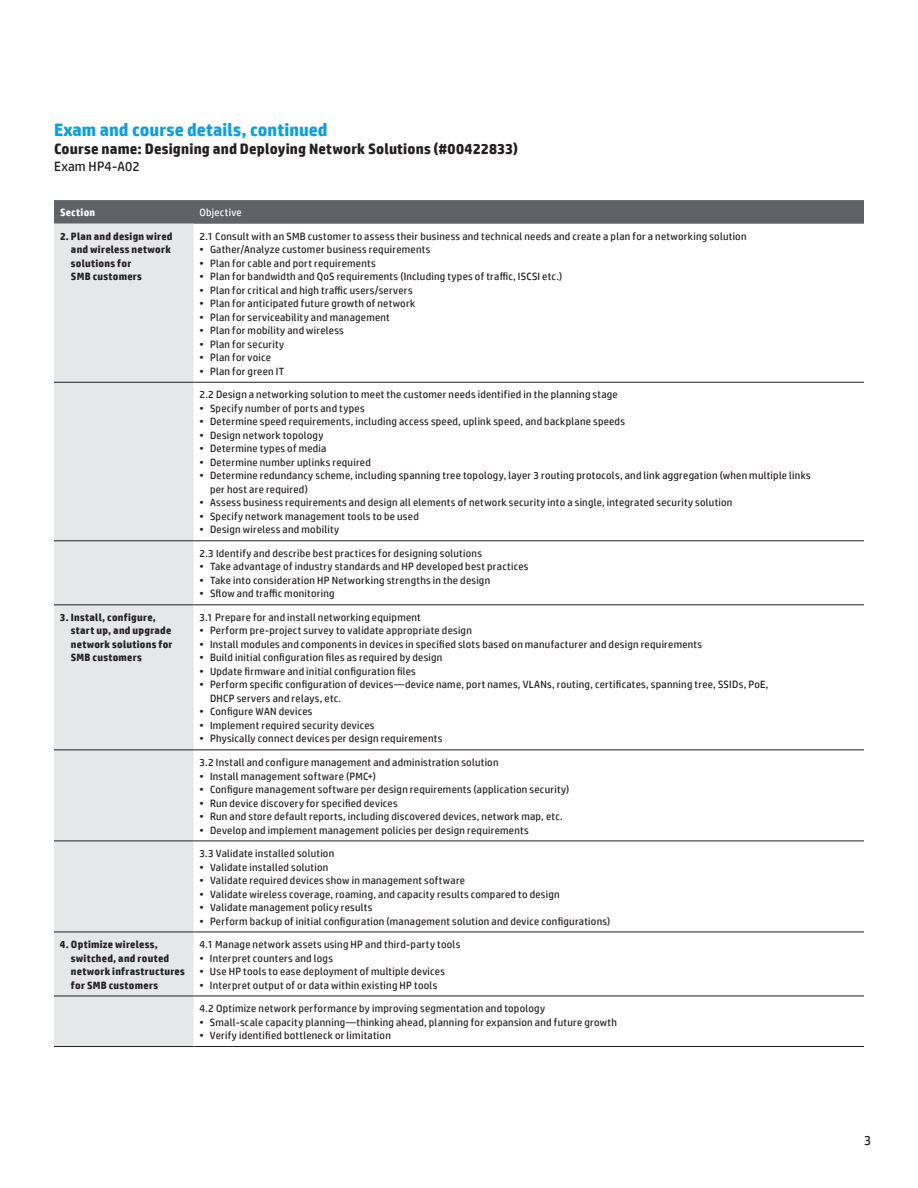
<style>
.page{position:relative;width:918px;height:1188px;background:#fff}
.page>*{position:absolute;margin:0;border:0;box-sizing:border-box;transform-origin:0 0}
.t1{font:700 18px "HP Simplified";letter-spacing:.005em;color:#0ca0dd}
.t2{font:700 15px "HP Simplified";letter-spacing:.01em;color:#231f20}
.t3{font:13.5px "HP Simplified";letter-spacing:.015em;color:#231f20}
.t4{font:10.5px/13.5px "HP Simplified";letter-spacing:.025em;color:#231f20}
.t5{font:700 10.5px/13.5px "HP Simplified";letter-spacing:.025em;color:#231f20}
.t6{font:10.5px "HP Simplified";letter-spacing:.025em;color:#fff}
.t7{font:700 10.5px "HP Simplified";letter-spacing:.025em;color:#fff}
</style>
<div class="page">
<svg style="left:54px;top:200px;width:810px;height:24px"></svg>
<div style="left:54px;top:224px;width:140px;height:822px;background:#e6e7e9"></div>
<hr style="left:54px;top:382px;width:140px;height:1px;background:#231f20">
<hr style="left:194px;top:382px;width:670px;height:1px;background:#231f20">
<hr style="left:54px;top:541px;width:140px;height:1px;background:#231f20">
<hr style="left:194px;top:541px;width:670px;height:1px;background:#231f20">
<hr style="left:54px;top:605px;width:140px;height:1px;background:#231f20">
<hr style="left:194px;top:605px;width:670px;height:1px;background:#231f20">
<hr style="left:54px;top:750px;width:140px;height:1px;background:#231f20">
<hr style="left:194px;top:750px;width:670px;height:1px;background:#231f20">
<hr style="left:54px;top:841px;width:140px;height:1px;background:#231f20">
<hr style="left:194px;top:841px;width:670px;height:1px;background:#231f20">
<hr style="left:54px;top:932px;width:140px;height:1px;background:#231f20">
<hr style="left:194px;top:932px;width:670px;height:1px;background:#231f20">
<hr style="left:54px;top:996px;width:140px;height:1px;background:#231f20">
<hr style="left:194px;top:996px;width:670px;height:1px;background:#231f20">
<hr style="left:54px;top:1046px;width:140px;height:1px;background:#231f20">
<hr style="left:194px;top:1046px;width:670px;height:1px;background:#231f20">
<h1 class="t1" style="left:54px;top:119px;width:275px">Exam and course details, continued</h1>
<h2 class="t2" style="left:54px;top:140px;width:466px">Course name: Designing and Deploying Network Solutions (#00422833)</h2>
<p class="t3" style="left:54px;top:158px;width:87px">Exam HP4-A02</p>
<p class="t7" style="left:60px;top:206px;width:37px">Section</p>
<p class="t6" style="left:200px;top:206px;width:44px">Objective</p>
<p class="t5" style="left:71px;top:229px;width:103px;text-indent:-11px">2. Plan and design wired and wireless network solutions for<br>SMB customers</p>
<p class="t4" style="left:200px;top:229px;width:549px">2.1 Consult with an SMB customer to assess their business and technical needs and create a plan for a networking solution</p>
<p class="t4" style="left:200px;top:243px;width:232px">• Gather/Analyze customer business requirements</p>
<p class="t4" style="left:200px;top:256px;width:178px">• Plan for cable and port requirements</p>
<p class="t4" style="left:200px;top:270px;width:364px">• Plan for bandwidth and QoS requirements (Including types of traffic, ISCSI etc.)</p>
<p class="t4" style="left:200px;top:283px;width:215px">• Plan for critical and high traffic users/servers</p>
<p class="t4" style="left:200px;top:297px;width:217px">• Plan for anticipated future growth of network</p>
<p class="t4" style="left:200px;top:310px;width:192px">• Plan for serviceability and management</p>
<p class="t4" style="left:200px;top:324px;width:146px">• Plan for mobility and wireless</p>
<p class="t4" style="left:200px;top:337px;width:86px">• Plan for security</p>
<p class="t4" style="left:200px;top:351px;width:73px">• Plan for voice</p>
<p class="t4" style="left:200px;top:364px;width:86px">• Plan for green IT</p>
<p class="t4" style="left:200px;top:388px;width:420px">2.2 Design a networking solution to meet the customer needs identified in the planning stage</p>
<p class="t4" style="left:200px;top:401px;width:167px">• Specify number of ports and types</p>
<p class="t4" style="left:200px;top:415px;width:427px">• Determine speed requirements, including access speed, uplink speed, and backplane speeds</p>
<p class="t4" style="left:200px;top:428px;width:125px">• Design network topology</p>
<p class="t4" style="left:200px;top:442px;width:128px">• Determine types of media</p>
<p class="t4" style="left:200px;top:455px;width:173px">• Determine number uplinks required</p>
<p class="t4" style="left:210px;top:469px;width:602px;text-indent:-10px">• Determine redundancy scheme, including spanning tree topology, layer 3 routing protocols, and link aggregation (when multiple links per host are required)</p>
<p class="t4" style="left:200px;top:496px;width:534px">• Assess business requirements and design all elements of network security into a single, integrated security solution</p>
<p class="t4" style="left:200px;top:509px;width:221px">• Specify network management tools to be used</p>
<p class="t4" style="left:200px;top:523px;width:141px">• Design wireless and mobility</p>
<p class="t4" style="left:200px;top:546px;width:284px">2.3 Identify and describe best practices for designing solutions</p>
<p class="t4" style="left:200px;top:560px;width:330px">• Take advantage of industry standards and HP developed best practices</p>
<p class="t4" style="left:200px;top:573px;width:292px">• Take into consideration HP Networking strengths in the design</p>
<p class="t4" style="left:200px;top:587px;width:137px">• Sflow and traffic monitoring</p>
<p class="t5" style="left:71px;top:610px;width:103px;text-indent:-11px">3. Install, configure, start up, and upgrade network solutions for<br>SMB customers</p>
<p class="t4" style="left:200px;top:610px;width:223px">3.1 Prepare for and install networking equipment</p>
<p class="t4" style="left:200px;top:624px;width:274px">• Perform pre-project survey to validate appropriate design</p>
<p class="t4" style="left:200px;top:637px;width:504px">• Install modules and components in devices in specified slots based on manufacturer and design requirements</p>
<p class="t4" style="left:200px;top:651px;width:244px">• Build initial configuration files as required by design</p>
<p class="t4" style="left:200px;top:664px;width:218px">• Update firmware and initial configuration files</p>
<p class="t4" style="left:210px;top:678px;width:560px;text-indent:-10px">• Perform specific configuration of devices—device name, port names, VLANs, routing, certificates, spanning tree, SSIDs, PoE,<br>DHCP servers and relays, etc.</p>
<p class="t4" style="left:200px;top:705px;width:115px">• Configure WAN devices</p>
<p class="t4" style="left:200px;top:718px;width:177px">• Implement required security devices</p>
<p class="t4" style="left:200px;top:732px;width:244px">• Physically connect devices per design requirements</p>
<p class="t4" style="left:200px;top:756px;width:301px">3.2 Install and configure management and administration solution</p>
<p class="t4" style="left:200px;top:769px;width:178px">• Install management software (PMC+)</p>
<p class="t4" style="left:200px;top:783px;width:371px">• Configure management software per design requirements (application security)</p>
<p class="t4" style="left:200px;top:796px;width:200px">• Run device discovery for specified devices</p>
<p class="t4" style="left:200px;top:810px;width:365px">• Run and store default reports, including discovered devices, network map, etc.</p>
<p class="t4" style="left:200px;top:823px;width:331px">• Develop and implement management policies per design requirements</p>
<p class="t4" style="left:200px;top:847px;width:136px">3.3 Validate installed solution</p>
<p class="t4" style="left:200px;top:860px;width:130px">• Validate installed solution</p>
<p class="t4" style="left:200px;top:874px;width:267px">• Validate required devices show in management software</p>
<p class="t4" style="left:200px;top:887px;width:362px">• Validate wireless coverage, roaming, and capacity results compared to design</p>
<p class="t4" style="left:200px;top:901px;width:174px">• Validate management policy results</p>
<p class="t4" style="left:200px;top:914px;width:412px">• Perform backup of initial configuration (management solution and device configurations)</p>
<p class="t5" style="left:71px;top:938px;width:116px;text-indent:-11px">4. Optimize wireless, switched, and routed network infrastructures for SMB customers</p>
<p class="t4" style="left:199px;top:938px;width:262px">4.1 Manage network assets using HP and third-party tools</p>
<p class="t4" style="left:199px;top:951px;width:135px">• Interpret counters and logs</p>
<p class="t4" style="left:199px;top:965px;width:247px">• Use HP tools to ease deployment of multiple devices</p>
<p class="t4" style="left:199px;top:978px;width:239px">• Interpret output of or data within existing HP tools</p>
<p class="t4" style="left:199px;top:1002px;width:347px">4.2 Optimize network performance by improving segmentation and topology</p>
<p class="t4" style="left:199px;top:1015px;width:419px">• Small-scale capacity planning—thinking ahead, planning for expansion and future growth</p>
<p class="t4" style="left:199px;top:1029px;width:193px">• Verify identified bottleneck or limitation</p>
<p class="t3" style="left:864px;top:1133px;width:9px">3</p>
</div>
